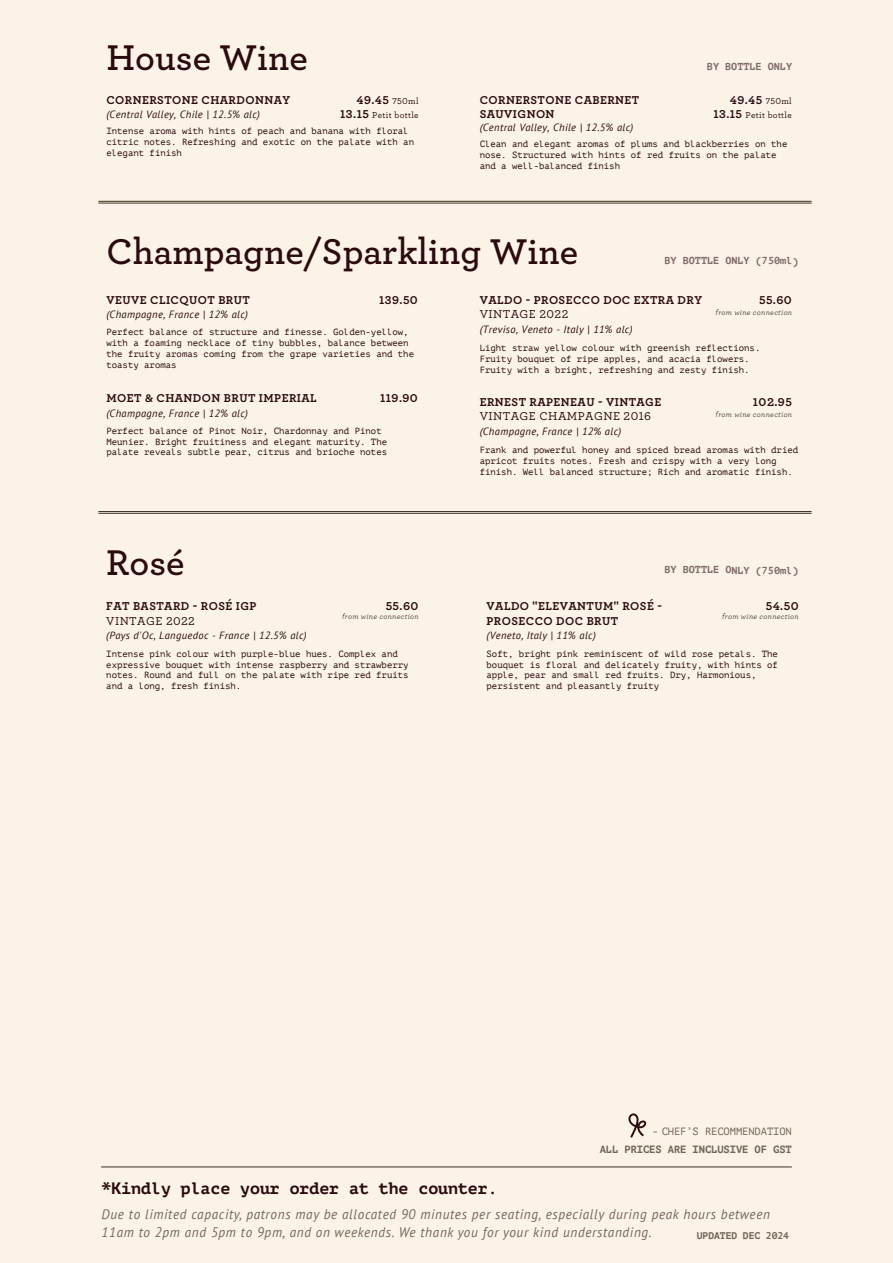
<style>
.page{position:relative;width:893px;height:1263px;background:#fbf3e7}
.page>*{position:absolute;margin:0;border:0;box-sizing:border-box;transform-origin:0 0}
.t1{font:600 37.5px "Archer";color:#2b0b0f}
.t2{font:700 16.5px "PT Mono";color:#2b0b0f}
.t3{font:italic 13.8px/18px "PT Sans";letter-spacing:.05em;color:#726658;scale:.96 1}
.t4{font:700 12px/14.4px "Archer";letter-spacing:.035em;color:#2b0b0f}
.t5{font:500 12px "Archer";letter-spacing:.035em;color:#2b0b0f}
.t6{font:italic 10.5px "PT Sans";letter-spacing:.035em;color:#2b0b0f}
.t7{font:700 10.5px "PT Mono";letter-spacing:-.01em;color:#726658}
.t8{font:10.5px "PT Mono";letter-spacing:-.01em;color:#726658}
.t9{font:700 10.2px "PT Mono";letter-spacing:-.005em;color:#806c6c}
.t10{font:700 9.75px "PT Mono";letter-spacing:-.01em;color:#726658}
.t11{font:9px/10.8px "PT Mono";color:#2b0b0f}
.t12{font:500 9px "Archer";letter-spacing:.035em;color:#2b0b0f}
.t13{font:italic 7.95px "Archer";letter-spacing:.035em;color:#231f20}
.s1{font-weight:500;font-size:9px}
.s2{font-weight:700;font-size:12px}
</style>
<div class="page">
<hr style="left:101px;top:1167px;width:691px;height:1px;background:#3e3221">
<svg style="left:628px;top:1113px;width:18px;height:25px"></svg>
<hr style="left:98px;top:513px;width:714px;height:1px;background:#3e3221">
<hr style="left:98px;top:511px;width:714px;height:1px;background:#3e3221">
<hr style="left:98px;top:203px;width:714px;height:1px;background:#3e3221">
<hr style="left:98px;top:201px;width:714px;height:1px;background:#3e3221">
<h1 class="t1" style="left:106px;top:29px;width:203px">House Wine</h1>
<h3 class="t4" style="left:357px;top:92px;width:63px">49.45 <span class="s1">750ml</span></h3>
<p class="t12" style="left:340px;top:109px;width:80px"><span class="s2">13.15</span> Petit bottle</p>
<h3 class="t4" style="left:106px;top:92px;width:185px">CORNERSTONE CHARDONNAY</h3>
<p class="t6" style="left:106px;top:108px;width:155px">(Central Valley, Chile | 12.5% alc)</p>
<p class="t11" style="left:106px;top:126px;width:309px">Intense aroma with hints of peach and banana with floral citric notes. Refreshing and exotic on the palate with an elegant finish</p>
<p class="t9" style="left:707px;top:60px;width:87px">BY BOTTLE ONLY</p>
<h3 class="t4" style="left:730px;top:92px;width:63px">49.45 <span class="s1">750ml</span></h3>
<p class="t12" style="left:714px;top:109px;width:80px"><span class="s2">13.15</span> Petit bottle</p>
<h3 class="t4" style="left:480px;top:92px;width:161px">CORNERSTONE CABERNET<br>SAUVIGNON</h3>
<p class="t6" style="left:480px;top:120px;width:155px">(Central Valley, Chile | 12.5% alc)</p>
<p class="t11" style="left:480px;top:139px;width:309px">Clean and elegant aromas of plums and blackberries on the nose. Structured with hints of red fruits on the palate and a well-balanced finish</p>
<h1 class="t1" style="left:106px;top:223px;width:473px">Champagne/Sparkling Wine</h1>
<h3 class="t4" style="left:480px;top:292px;width:224px">VALDO - PROSECCO DOC EXTRA DRY</h3>
<h3 class="t4" style="left:759px;top:292px;width:34px">55.60</h3>
<h3 class="t5" style="left:480px;top:306px;width:90px">VINTAGE 2022</h3>
<p class="t6" style="left:480px;top:322px;width:154px">(Treviso, Veneto - Italy | 11% alc)</p>
<p class="t11" style="left:480px;top:343px;width:282px">Light straw yellow colour with greenish reflections.<br>Fruity bouquet of ripe apples, and acacia flowers.<br>Fruity with a bright, refreshing and zesty finish.</p>
<p class="t9" style="left:664px;top:255px;width:135px">BY BOTTLE ONLY (750ml)</p>
<h3 class="t4" style="left:106px;top:292px;width:145px">VEUVE CLICQUOT BRUT</h3>
<h3 class="t4" style="left:379px;top:292px;width:40px">139.50</h3>
<p class="t6" style="left:106px;top:308px;width:143px">(Champagne, France | 12% alc)</p>
<p class="t11" style="left:106px;top:327px;width:309px">Perfect balance of structure and finesse. Golden-yellow, with a foaming necklace of tiny bubbles, balance between the fruity aromas coming from the grape varieties and the toasty aromas</p>
<p class="t13" style="left:716px;top:307px;width:78px">from wine connection</p>
<h3 class="t4" style="left:106px;top:390px;width:212px">MOET &amp; CHANDON BRUT IMPERIAL</h3>
<h3 class="t4" style="left:380px;top:390px;width:39px">119.90</h3>
<p class="t6" style="left:106px;top:406px;width:143px">(Champagne, France | 12% alc)</p>
<p class="t11" style="left:106px;top:425px;width:282px">Perfect balance of Pinot Noir, Chardonnay and Pinot<br>Meunier. Bright fruitiness and elegant maturity. The palate reveals subtle pear, citrus and brioche notes</p>
<h1 class="t1" style="left:106px;top:534px;width:80px">Rosé</h1>
<h3 class="t4" style="left:480px;top:394px;width:183px">ERNEST RAPENEAU - VINTAGE</h3>
<h3 class="t4" style="left:753px;top:394px;width:40px">102.95</h3>
<h3 class="t5" style="left:480px;top:408px;width:173px">VINTAGE CHAMPAGNE 2016</h3>
<p class="t6" style="left:480px;top:424px;width:143px">(Champagne, France | 12% alc)</p>
<p class="t11" style="left:480px;top:445px;width:320px">Frank and powerful honey and spiced bread aromas with dried apricot fruits notes. Fresh and crispy with a very long finish. Well balanced structure; Rich and aromatic finish.</p>
<p class="t13" style="left:716px;top:409px;width:78px">from wine connection</p>
<p class="t9" style="left:664px;top:564px;width:135px">BY BOTTLE ONLY (750ml)</p>
<h3 class="t4" style="left:106px;top:598px;width:152px">FAT BASTARD - ROSÉ IGP</h3>
<h3 class="t4" style="left:386px;top:598px;width:34px">55.60</h3>
<h3 class="t5" style="left:106px;top:612px;width:90px">VINTAGE 2022</h3>
<p class="t6" style="left:106px;top:628px;width:202px">(Pays d'Oc, Languedoc - France | 12.5% alc)</p>
<p class="t11" style="left:106px;top:648px;width:304px">Intense pink colour with purple-blue hues. Complex and expressive bouquet with intense raspberry and strawberry notes. Round and full on the palate with ripe red fruits and a long, fresh finish.</p>
<h3 class="t4" style="left:487px;top:598px;width:177px">VALDO "ELEVANTUM" ROSÉ -</h3>
<h3 class="t4" style="left:766px;top:598px;width:34px">54.50</h3>
<h3 class="t4" style="left:487px;top:613px;width:133px">PROSECCO DOC BRUT</h3>
<p class="t6" style="left:487px;top:628px;width:111px">(Veneto, Italy | 11% alc)</p>
<p class="t11" style="left:487px;top:648px;width:293px">Soft, bright pink reminiscent of wild rose petals. The bouquet is floral and delicately fruity, with hints of apple, pear and small red fruits. Dry, Harmonious, persistent and pleasantly fruity</p>
<p class="t13" style="left:342px;top:611px;width:78px">from wine connection</p>
<p class="t13" style="left:722px;top:611px;width:78px">from wine connection</p>
<p class="t8" style="left:652px;top:1126px;width:141px">- CHEF’S RECOMMENDATION</p>
<p class="t7" style="left:600px;top:1143px;width:194px">ALL PRICES ARE INCLUSIVE OF GST</p>
<h2 class="t2" style="left:102px;top:1178px;width:398px">*Kindly place your order at the counter.</h2>
<h3 class="t3" style="left:102px;top:1205px;width:698px">Due to limited capacity, patrons may be allocated 90 minutes per seating, especially during peak hours between<br>11am to 2pm and 5pm to 9pm, and on weekends. We thank you for your kind understanding.</h3>
<p class="t10" style="left:697px;top:1229px;width:94px">UPDATED DEC 2024</p>
</div>
